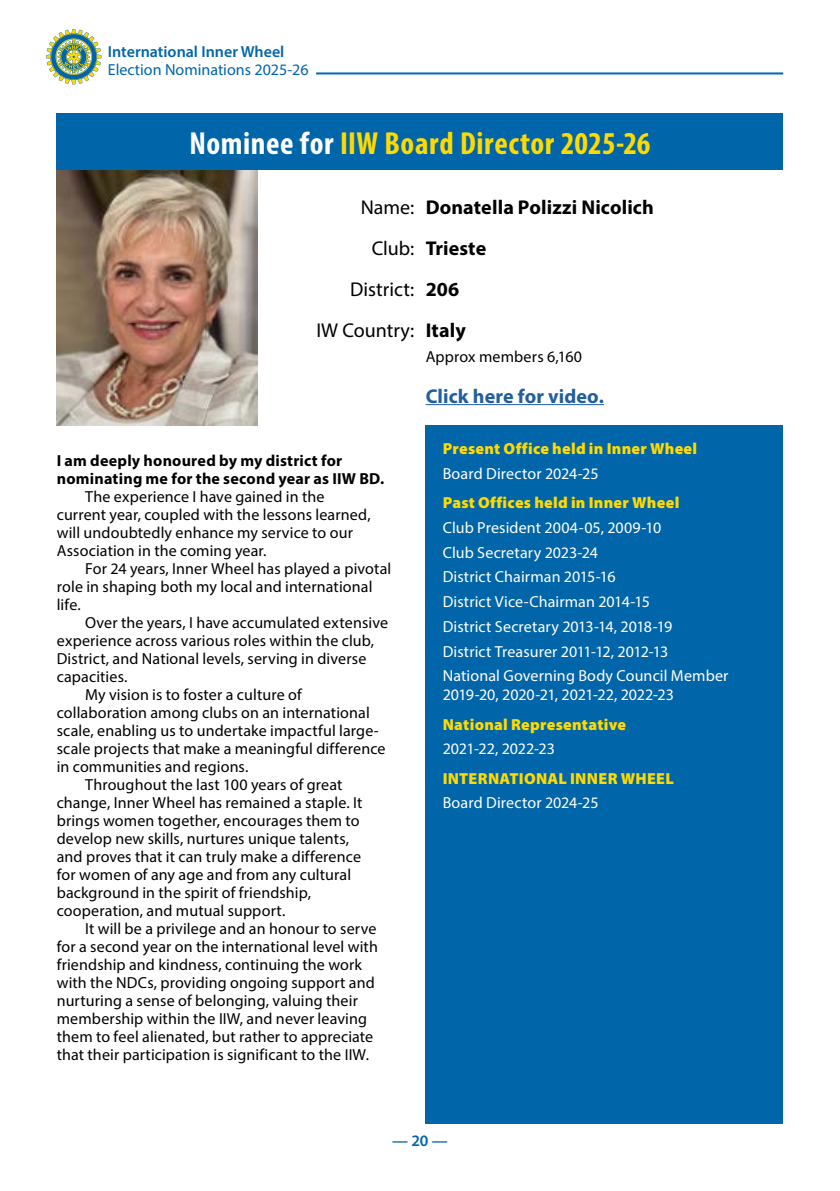
<style>
.page{position:relative;width:840px;height:1191px;background:#fff}
.page>*{position:absolute;margin:0;border:0;box-sizing:border-box;transform-origin:0 0}
.t1{font:700 condensed 32px "Myriad Pro";letter-spacing:.02em;color:#feda00}
.t2{font:700 20px/41px "Myriad Pro";letter-spacing:.005em;color:#000}
.t3{font:20px/41px "Myriad Pro";color:#000;text-align:right}
.t4{font:700 20px "Myriad Pro";letter-spacing:.005em;color:#215e9e}
.t5{font:16px/18px "Myriad Pro";letter-spacing:.005em;color:#000}
.t6{font:16px/24.6px "Myriad Pro";letter-spacing:.005em;color:#fff}
.t7{font:900 16px "Myriad Pro";letter-spacing:.015em;color:#feda00}
.t8{font:700 16px/18px "Myriad Pro";letter-spacing:.015em;color:#000}
.t9{font:600 16px "Myriad Pro";color:#0065a9}
.t10{font:16px "Myriad Pro";color:#0065a9}
.s1{color:#fff}
</style>
<div class="page">
<svg style="left:46px;top:29px;width:56px;height:56px"></svg>
<hr style="left:316px;top:72px;width:466px;height:2px;background:#0065a9">
<div style="left:57px;top:113px;width:725px;height:57px;background:#0065a9"></div>
<div style="left:425px;top:425px;width:357px;height:698px;background:#0065a9"></div>
<hr style="left:425px;top:404px;width:178px;height:1px;background:#215e9e">
<img style="left:57px;top:170px;width:200px;height:255px">
<p class="t9" style="left:108px;top:42px;width:178px">International Inner Wheel</p>
<p class="t10" style="left:108px;top:60px;width:202px">Election Nominations 2025-26</p>
<h1 class="t1" style="left:189px;top:123px;width:462px"><span class="s1">Nominee for</span> IIW Board Director 2025-26</h1>
<p class="t3" style="left:316px;top:186px;width:99px">Name:<br>Club:<br>District:<br>IW Country:</p>
<p class="t2" style="left:425px;top:186px;width:229px">Donatella Polizzi Nicolich<br>Trieste<br>206<br>Italy</p>
<p class="t5" style="left:425px;top:347px;width:158px">Approx members 6,160</p>
<p class="t4" style="left:425px;top:383px;width:180px">Click here for video.</p>
<p class="t8" style="left:57px;top:451px;width:329px">I am deeply honoured by my district for nominating me for the second year as IIW BD.</p>
<p class="t5" style="left:57px;top:487px;width:315px;text-indent:28px">The experience I have gained in the current year, coupled with the lessons learned, will undoubtedly enhance my service to our Association in the coming year.</p>
<p class="t5" style="left:57px;top:559px;width:336px;text-indent:28px">For 24 years, Inner Wheel has played a pivotal role in shaping both my local and international life.</p>
<p class="t5" style="left:85px;top:613px;width:304px">Over the years, I have accumulated extensive</p>
<p class="t5" style="left:57px;top:631px;width:319px">experience across various roles within the club,</p>
<p class="t5" style="left:57px;top:649px;width:311px">District, and National levels, serving in diverse</p>
<p class="t5" style="left:57px;top:667px;width:72px">capacities.</p>
<p class="t5" style="left:85px;top:685px;width:218px">My vision is to foster a culture of</p>
<p class="t5" style="left:57px;top:703px;width:314px">collaboration among clubs on an international</p>
<p class="t5" style="left:57px;top:721px;width:323px">scale, enabling us to undertake impactful large-</p>
<p class="t5" style="left:57px;top:739px;width:330px">scale projects that make a meaningful difference</p>
<p class="t5" style="left:57px;top:757px;width:193px">in communities and regions.</p>
<p class="t5" style="left:85px;top:775px;width:258px">Throughout the last 100 years of great</p>
<p class="t5" style="left:57px;top:793px;width:307px">change, Inner Wheel has remained a staple. It</p>
<p class="t5" style="left:57px;top:811px;width:304px">brings women together, encourages them to</p>
<p class="t5" style="left:57px;top:829px;width:294px">develop new skills, nurtures unique talents,</p>
<p class="t5" style="left:57px;top:847px;width:305px">and proves that it can truly make a difference</p>
<p class="t5" style="left:57px;top:865px;width:296px">for women of any age and from any cultural</p>
<p class="t5" style="left:57px;top:883px;width:256px">background in the spirit of friendship,</p>
<p class="t5" style="left:57px;top:901px;width:230px">cooperation, and mutual support.</p>
<p class="t5" style="left:85px;top:919px;width:292px">It will be a privilege and an honour to serve</p>
<p class="t5" style="left:57px;top:937px;width:322px">for a second year on the international level with</p>
<p class="t5" style="left:57px;top:955px;width:307px">friendship and kindness, continuing the work</p>
<p class="t5" style="left:57px;top:973px;width:319px">with the NDCs, providing ongoing support and</p>
<p class="t5" style="left:57px;top:991px;width:302px">nurturing a sense of belonging, valuing their</p>
<p class="t5" style="left:57px;top:1009px;width:311px">membership within the IIW, and never leaving</p>
<p class="t5" style="left:57px;top:1027px;width:318px">them to feel alienated, but rather to appreciate</p>
<p class="t5" style="left:57px;top:1045px;width:313px">that their participation is significant to the IIW.</p>
<p class="t7" style="left:442px;top:438px;width:256px">Present Office held in Inner Wheel</p>
<p class="t6" style="left:442px;top:461px;width:157px">Board Director 2024-25</p>
<p class="t7" style="left:442px;top:492px;width:238px">Past Offices held in Inner Wheel</p>
<p class="t6" style="left:442px;top:515px;width:287px">Club President 2004-05, 2009-10<br>Club Secretary 2023-24<br>District Chairman 2015-16<br>District Vice-Chairman 2014-15<br>District Secretary 2013-14, 2018-19<br>District Treasurer 2011-12, 2012-13<br>National Governing Body Council Member</p>
<p class="t6" style="left:442px;top:682px;width:233px">2019-20, 2020-21, 2021-22, 2022-23</p>
<p class="t7" style="left:442px;top:713px;width:185px">National Representative</p>
<p class="t6" style="left:442px;top:736px;width:114px">2021-22, 2022-23</p>
<p class="t7" style="left:442px;top:767px;width:233px">INTERNATIONAL INNER WHEEL</p>
<p class="t6" style="left:442px;top:790px;width:157px">Board Director 2024-25</p>
<p class="t9" style="left:392px;top:1130px;width:57px">— 20 —</p>
</div>
